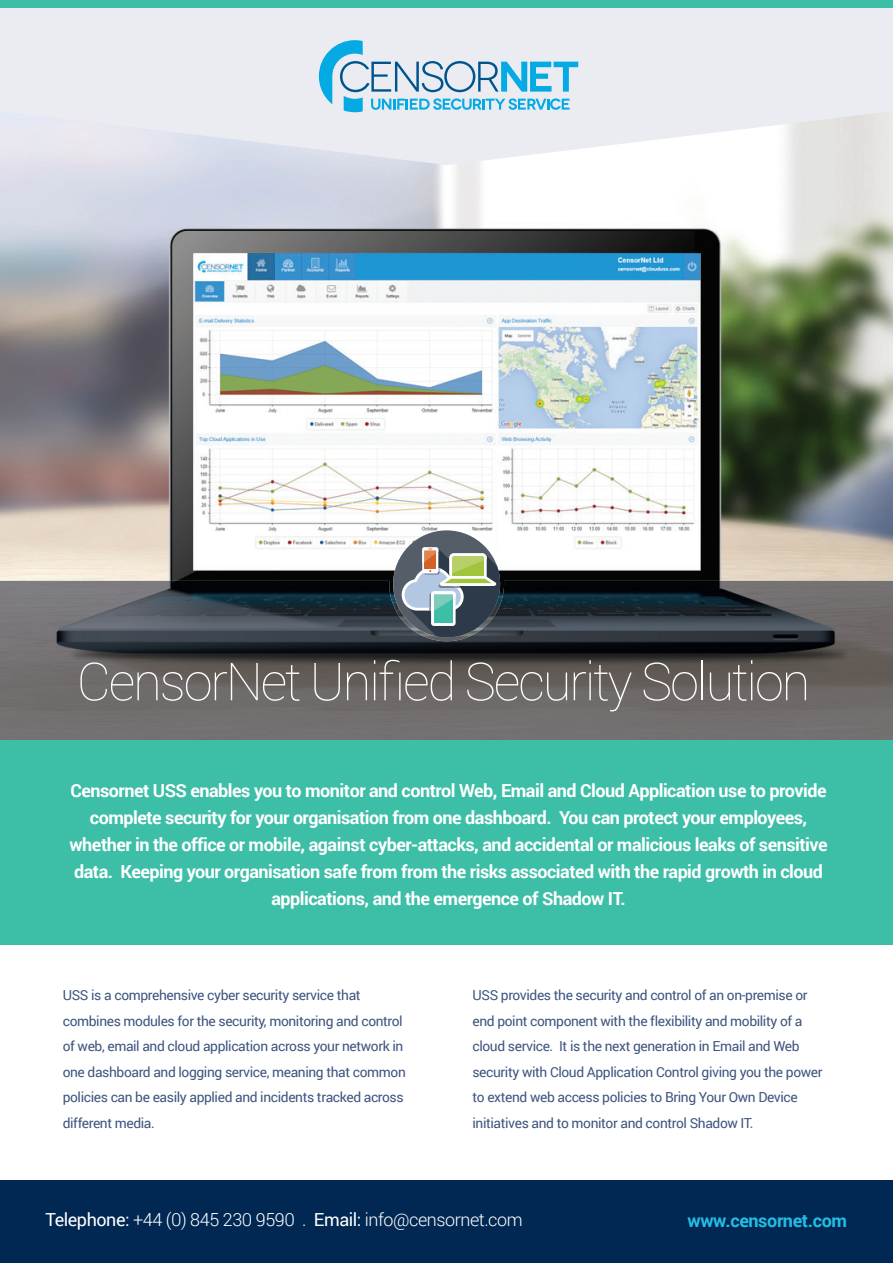
<style>
.page{position:relative;width:893px;height:1263px;background:#fff}
.page>*{position:absolute;margin:0;border:0;box-sizing:border-box;transform-origin:0 0}
.t1{font:100 52.5px "Roboto";letter-spacing:-.04em;color:#fff}
.t2{font:700 18px/27px "Roboto";letter-spacing:-.03em;color:#fff;text-align:center}
.t3{font:300 18px "Roboto";letter-spacing:-.025em;color:#fff}
.t4{font:700 18px "Roboto";letter-spacing:-.02em;color:#22bee5}
.t5{font:13.8px/25.5px "Roboto";letter-spacing:-.03em;color:#3e557f}
.s1{font-weight:400}
</style>
<div class="page">
<img style="left:0;top:165px;width:893px;height:416px">
<svg style="left:0;top:7px;width:893px;height:158px;background:#e8ebf0"></svg>
<div style="left:0;top:0;width:893px;height:7px;background:#3dbea7"></div>
<img style="left:0;top:581px;width:893px;height:159px">
<div style="left:393px;top:530px;width:107px;height:107px;background:#545d68;border-radius:50%"></div>
<svg style="left:402px;top:547px;width:98px;height:90px"></svg>
<div style="left:0;top:740px;width:893px;height:205px;background:#3dbea7"></div>
<svg style="left:319px;top:40px;width:259px;height:72px;background:#afd5e8"></svg>
<div style="left:0;top:1180px;width:893px;height:83px;background:#002853"></div>
<p class="t1" style="left:77px;top:645px;width:735px">CensorNet Unified Security Solution</p>
<p class="t2" style="left:70px;top:776px;width:759px">Censornet USS enables you to monitor and control Web, Email and Cloud Application use to provide complete security for your organisation from one dashboard. You can protect your employees, whether in the office or mobile, against cyber-attacks, and accidental or malicious leaks of sensitive data. Keeping your organisation safe from from the risks associated with the rapid growth in cloud applications, and the emergence of Shadow IT.</p>
<p class="t5" style="left:63px;top:982px;width:345px">USS is a comprehensive cyber security service that combines modules for the security, monitoring and control of web, email and cloud application across your network in one dashboard and logging service, meaning that common policies can be easily applied and incidents tracked across different media.</p>
<p class="t5" style="left:472px;top:982px;width:352px">USS provides the security and control of an on-premise or end point component with the flexibility and mobility of a cloud service. It is the next generation in Email and Web security with Cloud Application Control giving you the power to extend web access policies to Bring Your Own Device initiatives and to monitor and control Shadow IT.</p>
<p class="t3" style="left:45px;top:1207px;width:479px"><span class="s1">Telephone:</span> +44 (0) 845 230 9590 . <span class="s1">Email:</span> info@censornet.com</p>
<p class="t4" style="left:687px;top:1207px;width:161px">www.censornet.com</p>
</div>
